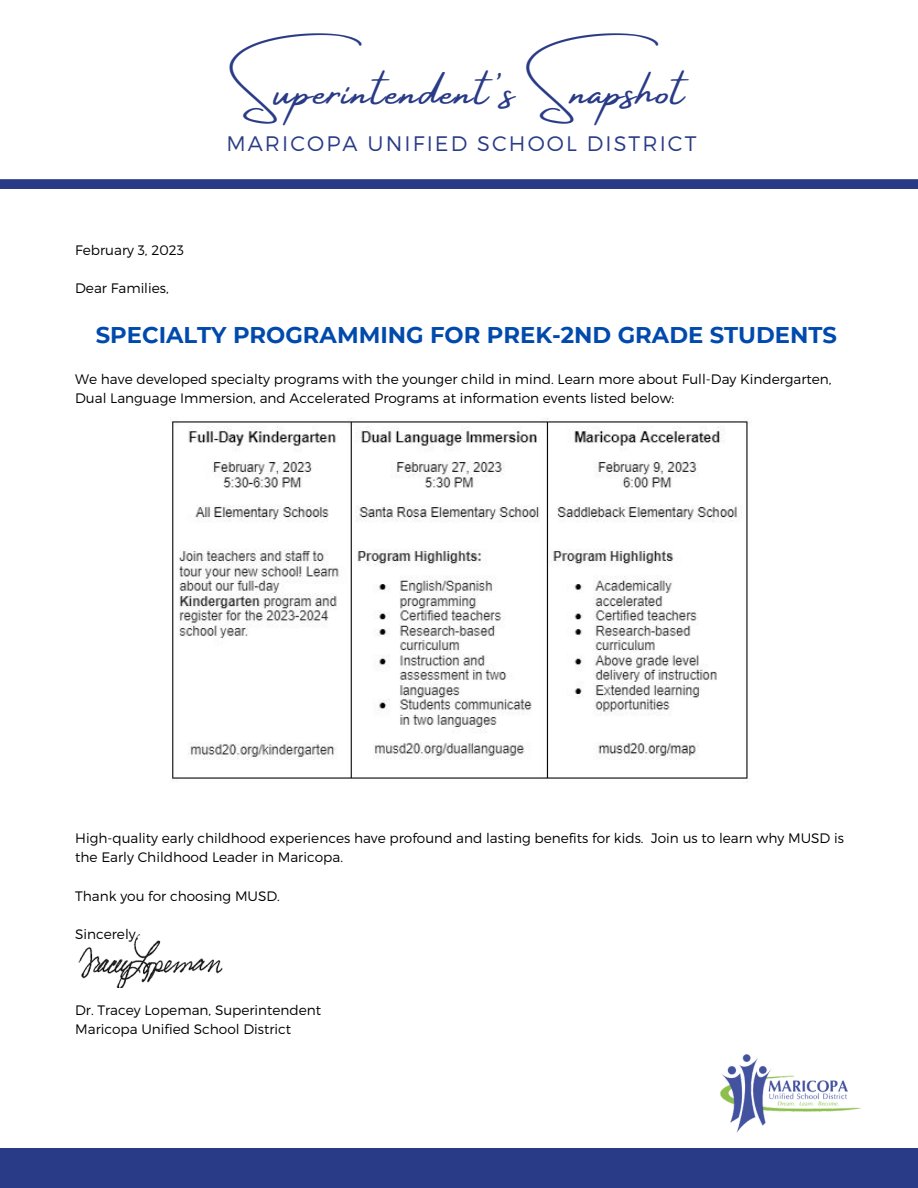
<style>
.page{position:relative;width:918px;height:1188px;background:#fff}
.page>*{position:absolute;margin:0;border:0;box-sizing:border-box;transform-origin:0 0}
.t1{font:48px "Amsterdam Four";letter-spacing:.03em;color:#293b87}
.t2{font:700 22.65px "Montserrat";color:#004aad}
.t3{font:300 21px "Montserrat";letter-spacing:.1em;color:#293b87}
.t4{font:300 13.65px/19.2px "Montserrat";color:#000}
</style>
<div class="page">
<div style="left:0;top:1148px;width:918px;height:40px;background:#293b87"></div>
<svg style="left:0;top:179px;width:918px;height:10px;background:#2c3e89"></svg>
<img style="left:720px;top:1054px;width:142px;height:79px">
<img style="left:78px;top:934px;width:145px;height:54px">
<img style="left:171px;top:417px;width:581px;height:364px">
<h1 class="t1" style="left:239px;top:64px;width:447px">Superintendent's Snapshot</h1>
<h3 class="t3" style="left:226px;top:130px;width:472px">MARICOPA UNIFIED SCHOOL DISTRICT</h3>
<p class="t4" style="left:75px;top:240px;width:110px">February 3, 2023</p>
<p class="t4" style="left:75px;top:278px;width:95px">Dear Families,</p>
<h2 class="t2" style="left:96px;top:321px;width:743px">SPECIALTY PROGRAMMING FOR PREK-2ND GRADE STUDENTS</h2>
<p class="t4" style="left:75px;top:369px;width:758px">We have developed specialty programs with the younger child in mind. Learn more about Full-Day Kindergarten,<br>Dual Language Immersion, and Accelerated Programs at information events listed below:</p>
<p class="t4" style="left:75px;top:828px;width:770px">High-quality early childhood experiences have profound and lasting benefits for kids. Join us to learn why MUSD is the Early Childhood Leader in Maricopa.</p>
<p class="t4" style="left:75px;top:885px;width:206px">Thank you for choosing MUSD.</p>
<p class="t4" style="left:75px;top:924px;width:65px">Sincerely,</p>
<p class="t4" style="left:75px;top:1000px;width:248px">Dr. Tracey Lopeman, Superintendent<br>Maricopa Unified School District</p>
</div>
